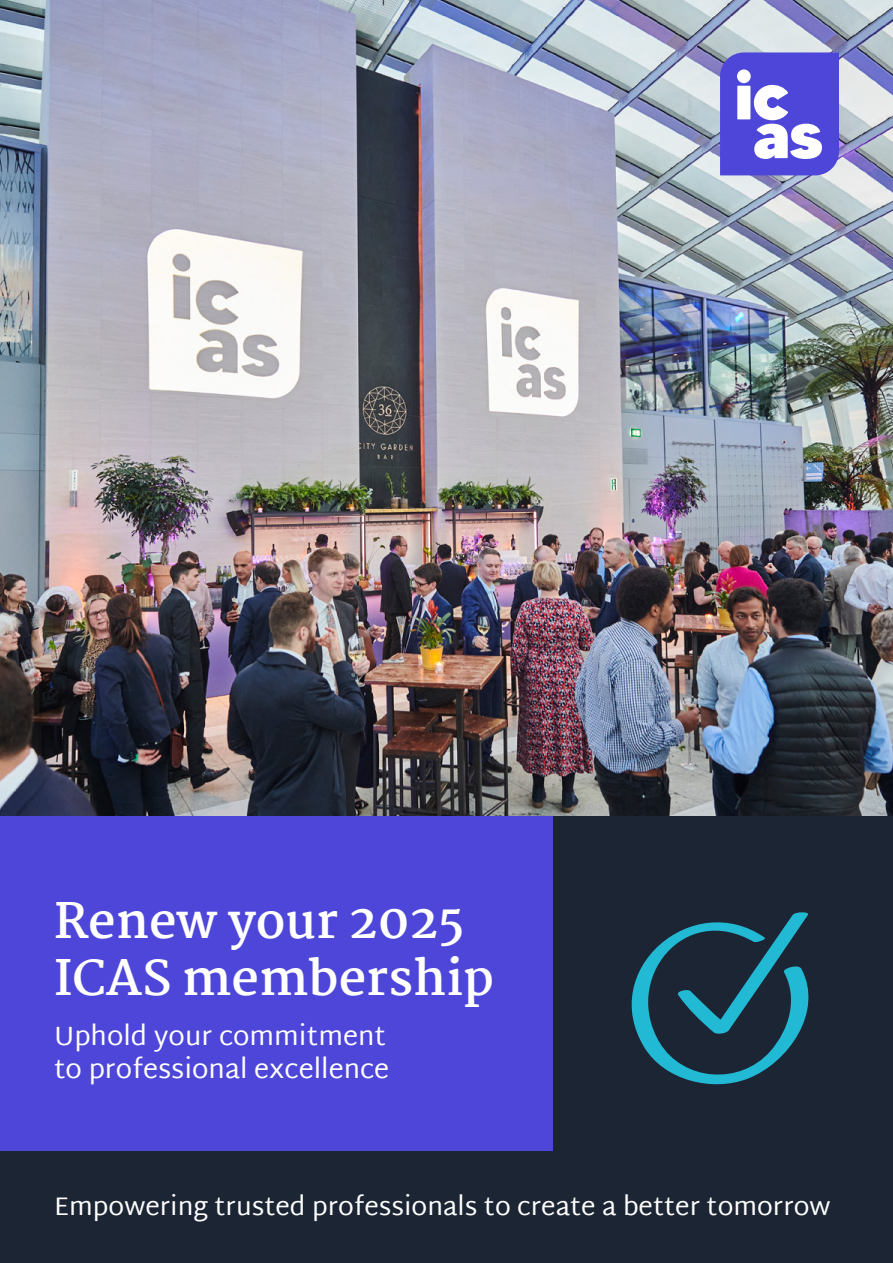
<style>
.page{position:relative;width:893px;height:1263px;background:#fff}
.page>*{position:absolute;margin:0;border:0;box-sizing:border-box;transform-origin:0 0}
.t1{font:700 48px/57.6px "Martel";color:#fff}
.t2{font:27px/33.3px "Martel Sans";color:#fff}
.t3{font:25.95px "Martel Sans";color:#fff}
</style>
<div class="page">
<img style="left:0;top:0;width:893px;height:816px">
<div style="left:0;top:816px;width:553px;height:364px;background:#4d46d9"></div>
<div style="left:553px;top:816px;width:340px;height:335px;background:#1c2533"></div>
<div style="left:0;top:1151px;width:893px;height:112px;background:#1c2533"></div>
<svg style="left:631px;top:933px;width:167px;height:152px"></svg>
<svg style="left:676px;top:912px;width:133px;height:123px"></svg>
<svg style="left:720px;top:52px;width:119px;height:123px"></svg>
<div style="left:737px;top:69px;width:14px;height:14px;background:#fff;border-radius:50%"></div>
<h1 class="t1" style="left:54px;top:892px;width:442px">Renew your 2025<br>ICAS membership</h1>
<p class="t2" style="left:54px;top:1019px;width:337px">Uphold your commitment to professional excellence</p>
<p class="t3" style="left:54px;top:1191px;width:778px">Empowering trusted professionals to create a better tomorrow</p>
</div>
